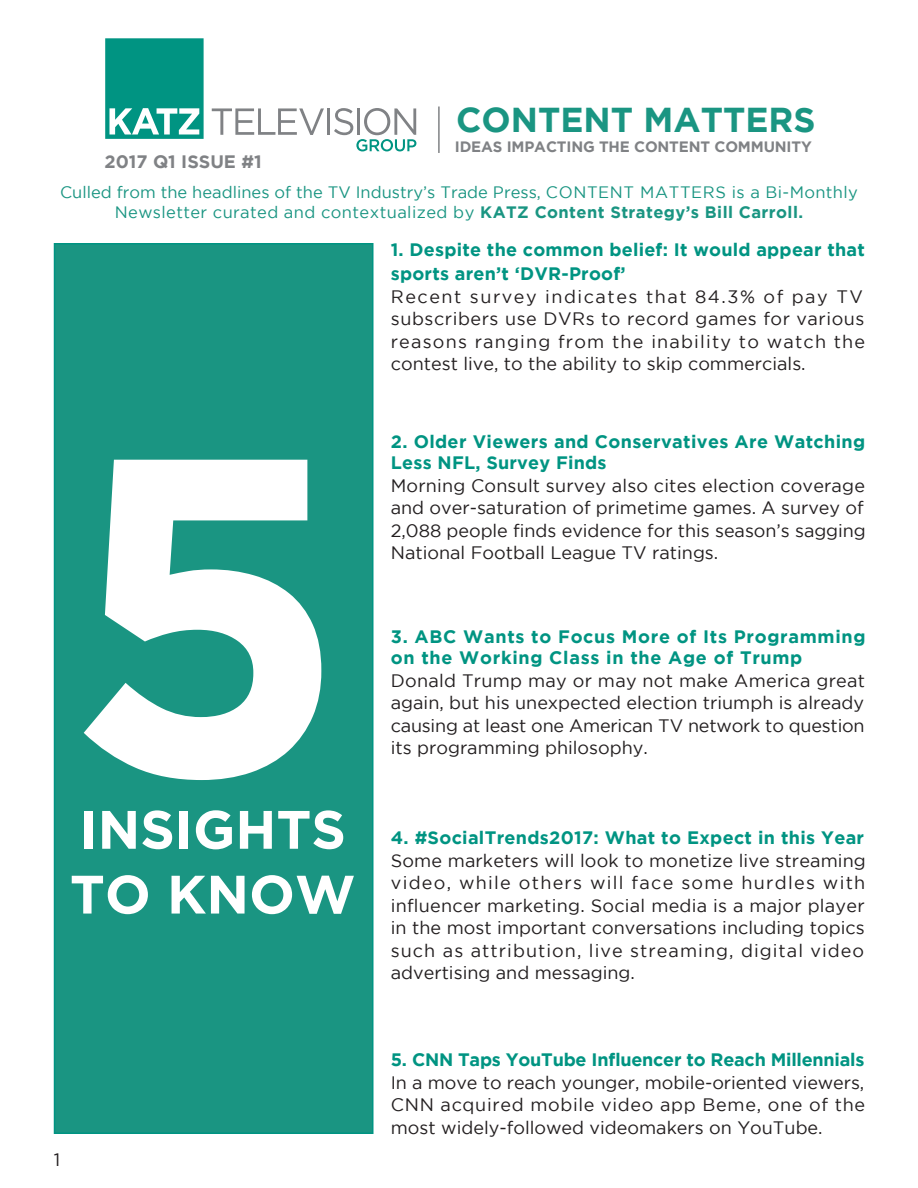
<style>
.page{position:relative;width:918px;height:1188px;background:#fff}
.page>*{position:absolute;margin:0;border:0;box-sizing:border-box;transform-origin:0 0}
.t1{font:700 450px "Gotham";color:#fff}
.t2{font:700 54px "Gotham";color:#fff}
.t3{font:700 34.5px "Gotham";color:#1a9582}
.t4{font:18px/22.5px "Gotham";color:#231f20;text-align:justify}
.t5{font:700 18px/24px "Gotham";letter-spacing:.015em;color:#009482}
.t6{font:18px/22.5px "Gotham";letter-spacing:.03em;color:#231f20}
.t7{font:700 18px/21px "Gotham";letter-spacing:.04em;color:#009482}
.t8{font:700 18px "Gotham";letter-spacing:-.015em;color:#009482}
.t9{font:700 18px "Gotham";color:#808285}
.t10{font:16.5px/19.8px "Gotham";letter-spacing:.02em;color:#1a9582;text-align:center}
.t11{font:700 15px "Gotham";letter-spacing:-.01em;color:#808285}
.s1{font-weight:700}
</style>
<div class="page">
<div style="left:54px;top:243px;width:320px;height:891px;background:#1a9582;border:2px solid #009482"></div>
<svg style="left:212px;top:108px;width:112px;height:27px"></svg>
<hr style="left:327px;top:108px;width:3px;height:27px;background:#808285">
<svg style="left:334px;top:108px;width:82px;height:43px"></svg>
<svg style="left:105px;top:38px;width:99px;height:101px;background:#21a192"></svg>
<hr style="left:438px;top:107px;width:2px;height:46px;background:#808285">
<p class="t9" style="left:105px;top:151px;width:159px">2017 Q1 ISSUE #1</p>
<p class="t3" style="left:456px;top:100px;width:361px">CONTENT MATTERS</p>
<p class="t11" style="left:455px;top:138px;width:358px">IDEAS IMPACTING THE CONTENT COMMUNITY</p>
<p class="t10" style="left:60px;top:182px;width:799px">Culled from the headlines of the TV Industry’s Trade Press, CONTENT MATTERS is a Bi-Monthly<br>Newsletter curated and contextualized by <span class="s1">KATZ Content Strategy’s Bill Carroll.</span></p>
<p class="t5" style="left:391px;top:237px;width:476px">1. Despite the common belief: It would appear that sports aren’t ‘DVR-Proof’</p>
<p class="t6" style="left:391px;top:285px;width:476px">Recent survey indicates that 84.3% of pay TV subscribers use DVRs to record games for various reasons ranging from the inability to watch the contest live, to the ability to skip commercials.</p>
<p class="t1" style="left:64px;top:355px;width:285px">5</p>
<p class="t2" style="left:80px;top:798px;width:268px">INSIGHTS</p>
<p class="t2" style="left:70px;top:863px;width:287px">TO KNOW</p>
<p class="t4" style="left:54px;top:1148px;width:8px">1</p>
<p class="t5" style="left:391px;top:431px;width:476px;line-height:21px">2. Older Viewers and Conservatives Are Watching<br>Less NFL, Survey Finds</p>
<p class="t4" style="left:391px;top:474px;width:477px">Morning Consult survey also cites election coverage and over-saturation of primetime games. A survey of 2,088 people finds evidence for this season’s sagging National Football League TV ratings.</p>
<p class="t7" style="left:391px;top:626px;width:476px">3. ABC Wants to Focus More of Its Programming on the Working Class in the Age of Trump</p>
<p class="t4" style="left:391px;top:669px;width:476px">Donald Trump may or may not make America great again, but his unexpected election triumph is already causing at least one American TV network to question its programming philosophy.</p>
<p class="t5" style="left:391px;top:825px;width:475px">4. #SocialTrends2017: What to Expect in this Year</p>
<p class="t4" style="left:391px;top:849px;width:477px">Some marketers will look to monetize live streaming video, while others will face some hurdles with influencer marketing. Social media is a major player in the most important conversations including topics such as attribution, live streaming, digital video advertising and messaging.</p>
<p class="t8" style="left:391px;top:1049px;width:475px">5. CNN Taps YouTube Influencer to Reach Millennials</p>
<p class="t4" style="left:391px;top:1071px;width:476px">In a move to reach younger, mobile-oriented viewers, CNN acquired mobile video app Beme, one of the most widely-followed videomakers on YouTube.</p>
</div>
